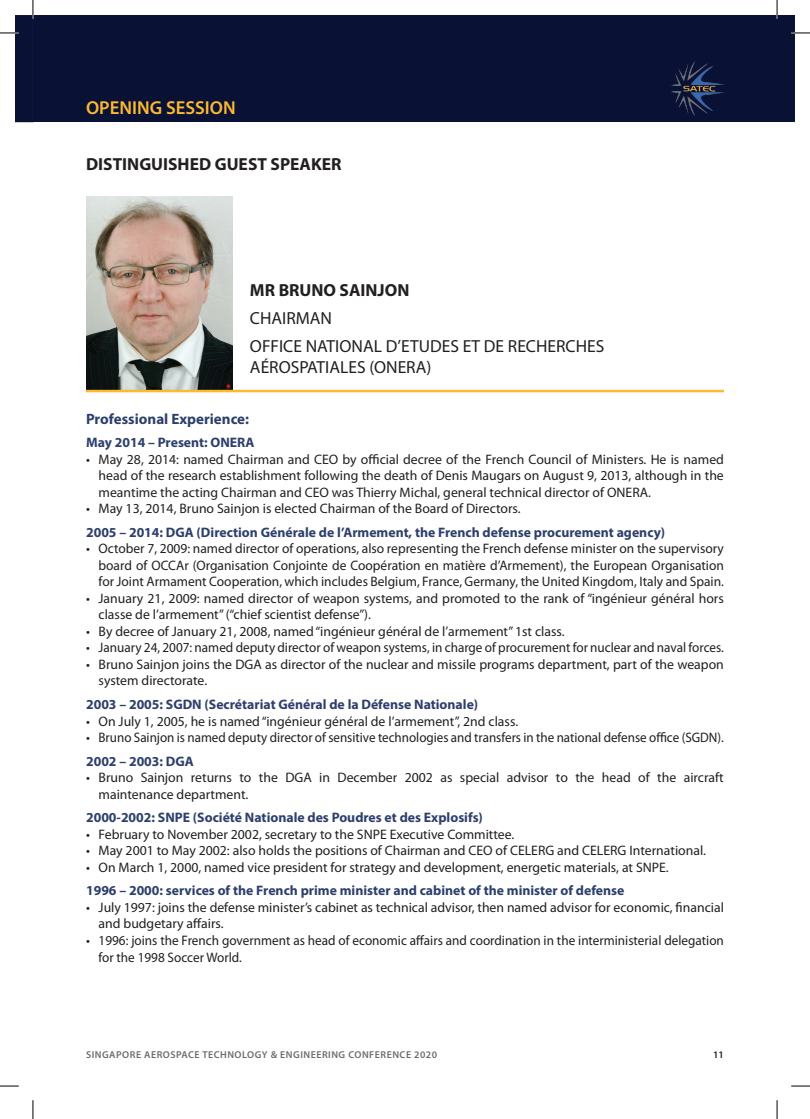
<style>
.page{position:relative;width:810px;height:1119px;background:#fff}
.page>*{position:absolute;margin:0;border:0;box-sizing:border-box;transform-origin:0 0}
.t1{font:600 18.75px "Myriad Pro";color:#fdb931}
.t2{font:17.5px/28.1px "Myriad Pro";color:#231f20}
.t3{font:700 17.5px "Myriad Pro";color:#231f20}
.t4{font:700 15px "Myriad Pro";color:#2d3f6c}
.t5{font:13.75px/16.5px "Myriad Pro";color:#231f20}
.t6{font:700 13.75px "Myriad Pro";color:#2d3f6c}
.t7{font:13.75px "Myriad Pro";color:#231f20;scale:.96 1}
.t8{font:600 10px "Myriad Pro";letter-spacing:.05em;color:#6c6d70}
.t9{font:600 10px "Myriad Pro";color:#231f20}
</style>
<div class="page">
<img style="left:86px;top:196px;width:146px;height:194px">
<hr style="left:86px;top:390px;width:638px;height:2px;background:#fdb931">
<div style="left:33px;top:15px;width:762px;height:107px;background:#091134"></div>
<img style="left:671px;top:61px;width:53px;height:55px">
<svg style="left:791px;top:32px;width:19px;height:2px"></svg>
<svg style="left:0;top:1085px;width:19px;height:1px"></svg>
<svg style="left:791px;top:1085px;width:19px;height:1px"></svg>
<svg style="left:0;top:0;width:34px;height:122px"></svg>
<svg style="left:32px;top:1100px;width:2px;height:18px"></svg>
<svg style="left:776px;top:0;width:2px;height:19px"></svg>
<svg style="left:776px;top:1100px;width:2px;height:18px"></svg>
<h1 class="t1" style="left:86px;top:96px;width:151px">OPENING SESSION</h1>
<p class="t3" style="left:86px;top:153px;width:257px">DISTINGUISHED GUEST SPEAKER</p>
<p class="t3" style="left:250px;top:279px;width:161px">MR BRUNO SAINJON</p>
<p class="t2" style="left:250px;top:304px;width:356px">CHAIRMAN<br>OFFICE NATIONAL D’ETUDES ET DE RECHERCHES</p>
<p class="t2" style="left:250px;top:353px;width:183px">AÉROSPATIALES (ONERA)</p>
<p class="t4" style="left:86px;top:408px;width:165px">Professional Experience:</p>
<p class="t6" style="left:86px;top:433px;width:170px">May 2014 – Present: ONERA</p>
<p class="t5" style="left:99px;top:451px;width:627px;text-align:justify;text-indent:-12px">• May 28, 2014: named Chairman and CEO by official decree of the French Council of Ministers. He is named head of the research establishment following the death of Denis Maugars on August 9, 2013, although in the meantime the acting Chairman and CEO was Thierry Michal, general technical director of ONERA.</p>
<p class="t5" style="left:86px;top:500px;width:436px">• May 13, 2014, Bruno Sainjon is elected Chairman of the Board of Directors.</p>
<p class="t6" style="left:86px;top:523px;width:581px">2005 – 2014: DGA (Direction Générale de l’Armement, the French defense procurement agency)</p>
<p class="t5" style="left:99px;top:540px;width:627px;text-align:justify;text-indent:-13px">• October 7, 2009: named director of operations, also representing the French defense minister on the supervisory board of OCCAr (Organisation Conjointe de Coopération en matière d’Armement), the European Organisation for Joint Armament Cooperation, which includes Belgium, France, Germany, the United Kingdom, Italy and Spain.</p>
<p class="t5" style="left:99px;top:590px;width:627px;text-indent:-12px">• January 21, 2009: named director of weapon systems, and promoted to the rank of “ingénieur général hors classe de l’armement” (“chief scientist defense”).</p>
<p class="t5" style="left:86px;top:623px;width:480px">• By decree of January 21, 2008, named “ingénieur général de l’armement” 1st class.</p>
<p class="t7" style="left:86px;top:640px;width:666px">• January 24, 2007: named deputy director of weapon systems, in charge of procurement for nuclear and naval forces.</p>
<p class="t5" style="left:99px;top:656px;width:627px;text-indent:-12px">• Bruno Sainjon joins the DGA as director of the nuclear and missile programs department, part of the weapon system directorate.</p>
<p class="t6" style="left:86px;top:695px;width:394px">2003 – 2005: SGDN (Secrétariat Général de la Défense Nationale)</p>
<p class="t5" style="left:86px;top:712px;width:434px">• On July 1, 2005, he is named “ingénieur général de l’armement”, 2nd class.</p>
<p class="t5" style="left:86px;top:729px;width:639px">• Bruno Sainjon is named deputy director of sensitive technologies and transfers in the national defense office (SGDN).</p>
<p class="t6" style="left:86px;top:752px;width:109px">2002 – 2003: DGA</p>
<p class="t5" style="left:99px;top:769px;width:627px;text-indent:-12px">• Bruno Sainjon returns to the DGA in December 2002 as special advisor to the head of the aircraft maintenance department.</p>
<p class="t6" style="left:86px;top:808px;width:398px">2000-2002: SNPE (Société Nationale des Poudres et des Explosifs)</p>
<p class="t5" style="left:86px;top:826px;width:430px">• February to November 2002, secretary to the SNPE Executive Committee.</p>
<p class="t5" style="left:86px;top:842px;width:621px">• May 2001 to May 2002: also holds the positions of Chairman and CEO of CELERG and CELERG International.</p>
<p class="t5" style="left:86px;top:859px;width:584px">• On March 1, 2000, named vice president for strategy and development, energetic materials, at SNPE.</p>
<p class="t6" style="left:86px;top:881px;width:540px">1996 – 2000: services of the French prime minister and cabinet of the minister of defense</p>
<p class="t5" style="left:99px;top:899px;width:627px;text-indent:-12px">• July 1997: joins the defense minister’s cabinet as technical advisor, then named advisor for economic, financial and budgetary affairs.</p>
<p class="t5" style="left:99px;top:932px;width:627px;text-indent:-13px">• 1996: joins the French government as head of economic affairs and coordination in the interministerial delegation for the 1998 Soccer World.</p>
<p class="t8" style="left:86px;top:1048px;width:353px">SINGAPORE AEROSPACE TECHNOLOGY &amp; ENGINEERING CONFERENCE 2020</p>
<p class="t9" style="left:713px;top:1048px;width:12px">11</p>
</div>
